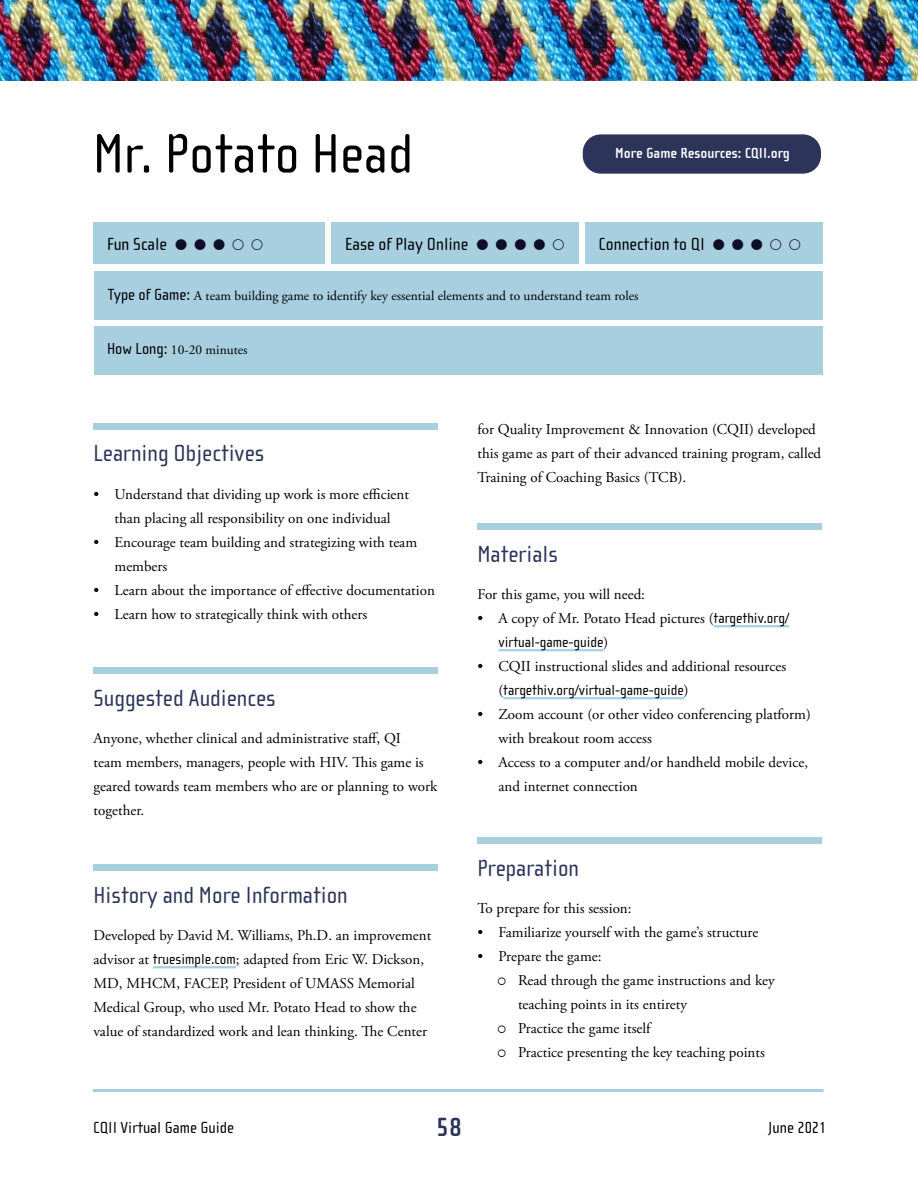
<style>
.page{position:relative;width:918px;height:1188px;background:#fff}
.page>*{position:absolute;margin:0;border:0;box-sizing:border-box;transform-origin:0 0}
.t1{font:57px "Cholla Sans OT";color:#000}
.t2{font:700 27px "Cholla Sans OT";color:#2c3459}
.t3{font:24px "Cholla Sans OT";color:#2c3459}
.t4{font:18px "Cholla Sans OT";color:#000}
.t5{font:16.5px "Cholla Sans OT";color:#000}
.t6{font:15px/24px "Adobe Garamond Pro";color:#000}
.t7{font:15px "Cholla Sans OT";color:#000}
.t8{font:700 15px "Cholla Sans OT";color:#fff}
.t9{font:13.5px "Adobe Garamond Pro";color:#000}
.s1{font-family:"Cholla Sans OT";font-size:16.5px}
.s2{font-family:"Cholla Sans OT"}
.s3{font-family:"Adobe Garamond Pro"}
</style>
<div class="page">
<hr style="left:93px;top:1089px;width:730px;height:3px;background:#a7cfe0">
<img style="left:0;top:0;width:918px;height:80px">
<div style="left:94px;top:222px;width:231px;height:42px;background:#a7cfe0"></div>
<div style="left:332px;top:222px;width:247px;height:42px;background:#a7cfe0"></div>
<div style="left:585px;top:222px;width:238px;height:42px;background:#a7cfe0"></div>
<hr style="left:153px;top:966px;width:83px;height:2px;background:#a7cfe0">
<div style="left:94px;top:423px;width:344px;height:7px;background:#a7cfe0"></div>
<div style="left:94px;top:667px;width:344px;height:7px;background:#a7cfe0"></div>
<div style="left:94px;top:864px;width:344px;height:7px;background:#a7cfe0"></div>
<div style="left:94px;top:271px;width:729px;height:48px;background:#a7cfe0"></div>
<div style="left:94px;top:327px;width:729px;height:48px;background:#a7cfe0"></div>
<hr style="left:714px;top:625px;width:75px;height:2px;background:#a7cfe0">
<hr style="left:499px;top:649px;width:104px;height:2px;background:#a7cfe0">
<hr style="left:503px;top:697px;width:181px;height:2px;background:#a7cfe0">
<div style="left:478px;top:523px;width:344px;height:7px;background:#a7cfe0"></div>
<div style="left:478px;top:837px;width:344px;height:7px;background:#a7cfe0"></div>
<div style="left:583px;top:134px;width:238px;height:40px;background:#2c3459;border-radius:18px"></div>
<h1 class="t1" style="left:93px;top:123px;width:322px">Mr. Potato Head</h1>
<p class="t8" style="left:615px;top:145px;width:176px">More Game Resources: CQII.org</p>
<p class="t4" style="left:107px;top:234px;width:62px">Fun Scale</p>
<p class="t4" style="left:345px;top:234px;width:125px">Ease of Play Online</p>
<p class="t4" style="left:599px;top:234px;width:108px">Connection to QI</p>
<p class="t9" style="left:108px;top:288px;width:532px"><span class="s1">Type of Game:</span> A team building game to identify key essential elements and to understand team roles</p>
<p class="t9" style="left:107px;top:342px;width:142px"><span class="s1">How Long:</span> 10-20 minutes</p>
<h3 class="t3" style="left:94px;top:440px;width:172px">Learning Objectives</h3>
<p class="t6" style="left:94px;top:482px;width:317px;text-align:center">• Understand that dividing up work is more efficient than placing all responsibility on one individual</p>
<p class="t6" style="left:115px;top:530px;width:304px;text-indent:-21px">• Encourage team building and strategizing with team members</p>
<p class="t6" style="left:94px;top:578px;width:343px">• Learn about the importance of effective documentation</p>
<p class="t6" style="left:94px;top:602px;width:275px">• Learn how to strategically think with others</p>
<h3 class="t3" style="left:94px;top:685px;width:184px">Suggested Audiences</h3>
<p class="t6" style="left:94px;top:727px;width:345px">Anyone, whether clinical and administrative staff, QI<br>team members, managers, people with HIV. This game is geared towards team members who are or planning to work together.</p>
<h3 class="t3" style="left:94px;top:882px;width:256px">History and More Information</h3>
<p class="t6" style="left:94px;top:924px;width:339px">Developed by David M. Williams, Ph.D. an improvement advisor at <span class="s2">truesimple.com</span>; adapted from Eric W. Dickson, MD, MHCM, FACEP, President of UMASS Memorial Medical Group, who used Mr. Potato Head to show the value of standardized work and lean thinking. The Center</p>
<p class="t6" style="left:478px;top:418px;width:345px">for Quality Improvement &amp; Innovation (CQII) developed this game as part of their advanced training program, called<br>Training of Coaching Basics (TCB).</p>
<h3 class="t3" style="left:478px;top:541px;width:82px">Materials</h3>
<p class="t6" style="left:478px;top:583px;width:169px">For this game, you will need:</p>
<p class="t6" style="left:478px;top:607px;width:313px">• A copy of Mr. Potato Head pictures (<span class="s2">targethiv.org/</span></p>
<p class="t7" style="left:499px;top:634px;width:111px">virtual-game-guide<span class="s3">)</span></p>
<p class="t6" style="left:478px;top:655px;width:310px">• CQII instructional slides and additional resources</p>
<p class="t7" style="left:499px;top:682px;width:192px"><span class="s3">(</span>targethiv.org/virtual-game-guide<span class="s3">)</span></p>
<p class="t6" style="left:499px;top:703px;width:314px;text-indent:-21px">• Zoom account (or other video conferencing platform) with breakout room access</p>
<p class="t6" style="left:499px;top:751px;width:311px;text-indent:-21px">• Access to a computer and/or handheld mobile device, and internet connection</p>
<h3 class="t3" style="left:477px;top:855px;width:103px">Preparation</h3>
<p class="t6" style="left:478px;top:897px;width:156px">To prepare for this session:</p>
<p class="t6" style="left:478px;top:921px;width:282px">• Familiarize yourself with the game’s structure</p>
<p class="t6" style="left:518px;top:945px;width:258px;text-indent:-40px">• Prepare the game:<br>Read through the game instructions and key teaching points in its entirety<br>Practice the game itself<br>Practice presenting the key teaching points</p>
<p class="t5" style="left:93px;top:1119px;width:143px">CQII Virtual Game Guide</p>
<h2 class="t2" style="left:436px;top:1113px;width:27px">58</h2>
<p class="t5" style="left:768px;top:1119px;width:60px">June 2021</p>
</div>
